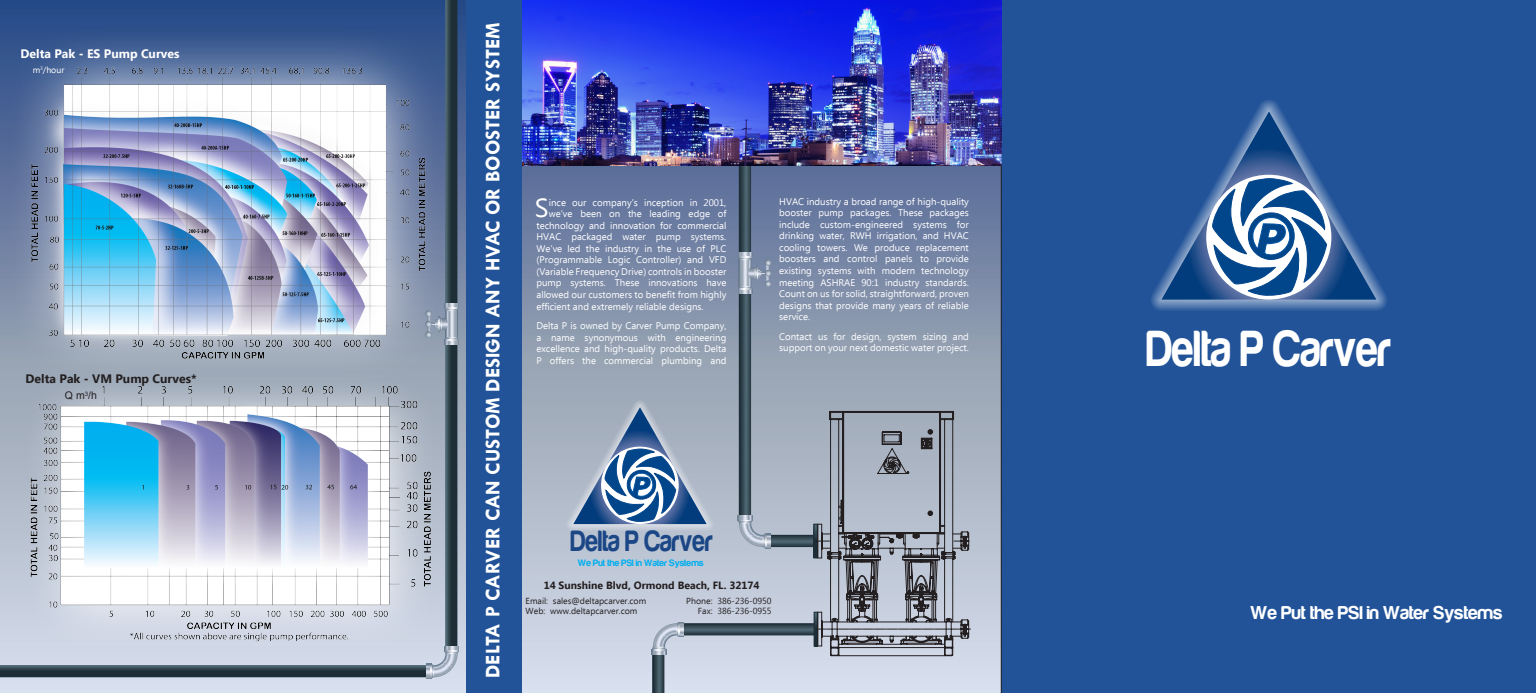
<style>
.page{position:relative;width:1536px;height:693px;background:#fff}
.page>*{position:absolute;margin:0;border:0;box-sizing:border-box;transform-origin:0 0}
.t1{font:52.5px "Harabara";color:#fff;scale:.83 1}
.t2{font:30.54px "Harabara";color:#1c4786;scale:.83 1}
.t3{font:26.16px "Ebrima";color:#fff}
.t4{font:700 21px "Tw Cen";color:#fff}
.t5{font:19.25px "Harabara";color:#fff}
.t6{font:700 12.25px "Ebrima";color:#231f20}
.t7{font:700 12.25px "Ebrima";color:#fff}
.t8{font:700 10.5px "Ebrima";color:#231f20}
.t9{font:10.5px "Arial";color:#231f20}
.t10{font:9.62px/11.5px "Ebrima";color:#fff;text-align:justify}
.t11{font:9.62px "Harabara";color:#00aeef}
.t12{font:8.75px "Ebrima";color:#231f20}
.t13{font:8.75px "Ebrima";color:#fff}
</style>
<div class="page">
<div style="left:0;top:0;width:1001px;height:693px;background:linear-gradient(to bottom,#2e4b81,#e3e6e8)"></div>
<div style="left:1001px;top:0;width:535px;height:693px;background:#225398"></div>
<svg style="left:652px;top:655px;width:12px;height:38px"></svg>
<svg style="left:739px;top:165px;width:12px;height:351px;background:#364a54"></svg>
<svg style="left:770px;top:535px;width:44px;height:12px"></svg>
<div style="left:814px;top:524px;width:3px;height:34px;border:1px solid #1d2e37"></div>
<svg style="left:684px;top:623px;width:130px;height:12px;background:#384c56"></svg>
<div style="left:814px;top:612px;width:3px;height:34px;border:1px solid #1d2e37"></div>
<svg style="left:738px;top:252px;width:14px;height:5px"></svg>
<svg style="left:738px;top:290px;width:14px;height:4px"></svg>
<svg style="left:738px;top:257px;width:33px;height:33px"></svg>
<img style="left:522px;top:0;width:479px;height:165px">
<div style="left:466px;top:0;width:56px;height:693px;background:#225398"></div>
<div style="left:8px;top:24px;width:436px;height:365px;background:#fff;opacity:.75"></div>
<svg style="left:0;top:665px;width:426px;height:12px;background:#2c3f49"></svg>
<svg style="left:445px;top:0;width:12px;height:646px;background:#2d404a"></svg>
<svg style="left:444px;top:341px;width:14px;height:4px"></svg>
<svg style="left:444px;top:303px;width:14px;height:5px"></svg>
<svg style="left:432px;top:308px;width:26px;height:33px"></svg>
<div style="left:23px;top:368px;width:416px;height:287px;background:#fff;opacity:.75"></div>
<img style="left:29px;top:67px;width:403px;height:574px">
<svg style="left:816px;top:411px;width:154px;height:245px;background:#989fab"></svg>
<svg style="left:1150px;top:99px;width:238px;height:212px;background:#325f9f"></svg>
<svg style="left:1161px;top:111px;width:215px;height:189px;background:#436da4"></svg>
<svg style="left:566px;top:400px;width:147px;height:131px;background:#b1bac8"></svg>
<svg style="left:573px;top:407px;width:134px;height:117px;background:#7f98b6"></svg>
<svg style="left:426px;top:664px;width:4px;height:14px"></svg>
<svg style="left:444px;top:646px;width:15px;height:4px"></svg>
<svg style="left:430px;top:650px;width:29px;height:28px"></svg>
<svg style="left:680px;top:622px;width:4px;height:15px"></svg>
<svg style="left:652px;top:650px;width:14px;height:5px"></svg>
<svg style="left:652px;top:622px;width:28px;height:28px"></svg>
<svg style="left:738px;top:516px;width:14px;height:4px"></svg>
<svg style="left:766px;top:534px;width:4px;height:14px"></svg>
<svg style="left:738px;top:520px;width:28px;height:28px"></svg>
<p class="t7" style="left:21px;top:45px;width:161px">Delta Pak - ES Pump Curves</p>
<p class="t13" style="left:33px;top:63px;width:33px">m<sup>3</sup>/hour</p>
<p class="t6" style="left:26px;top:370px;width:173px">Delta Pak - VM Pump Curves*</p>
<p class="t9" style="left:65px;top:388px;width:33px">Q m<sup>3</sup>/h</p>
<p class="t4" style="left:480px;top:678px;width:657px;rotate:-90deg">DELTA P CARVER CAN CUSTOM DESIGN ANY HVAC OR BOOSTER SYSTEM</p>
<p class="t3" style="left:535px;top:189px;width:15px">S</p>
<p class="t10" style="left:549px;top:197px;width:179px">ince our company’s inception in 2001,</p>
<p class="t10" style="left:549px;top:209px;width:179px">we’ve been on the leading edge of</p>
<p class="t10" style="left:536px;top:220px;width:191px">technology and innovation for commercial</p>
<p class="t10" style="left:536px;top:232px;width:191px">HVAC packaged water pump systems.</p>
<p class="t10" style="left:536px;top:243px;width:191px">We’ve led the industry in the use of PLC</p>
<p class="t10" style="left:536px;top:255px;width:191px">(Programmable Logic Controller) and VFD</p>
<p class="t10" style="left:536px;top:266px;width:191px">(Variable Frequency Drive) controls in booster</p>
<p class="t10" style="left:536px;top:278px;width:191px">pump systems. These innovations have</p>
<p class="t10" style="left:536px;top:289px;width:191px">allowed our customers to benefit from highly</p>
<p class="t10" style="left:536px;top:301px;width:169px">efficient and extremely reliable designs.</p>
<p class="t10" style="left:536px;top:320px;width:191px">Delta P is owned by Carver Pump Company, a name synonymous with engineering excellence and high-quality products. Delta P offers the commercial plumbing and</p>
<p class="t10" style="left:779px;top:196px;width:191px">HVAC industry a broad range of high-quality booster pump packages. These packages include custom-engineered systems for drinking water, RWH irrigation, and HVAC cooling towers. We produce replacement boosters and control panels to provide existing systems with modern technology meeting ASHRAE 90:1 industry standards.<br>Count on us for solid, straightforward, proven designs that provide many years of reliable service.</p>
<p class="t10" style="left:779px;top:331px;width:191px">Contact us for design, system sizing and support on your next domestic water project.</p>
<p class="t2" style="left:571px;top:525px;width:173px">Delta P Carver</p>
<p class="t11" style="left:578px;top:558px;width:127px">We Put the PSI in Water Systems</p>
<p class="t8" style="left:544px;top:578px;width:217px">14 Sunshine Blvd, Ormond Beach, FL. 32174</p>
<p class="t12" style="left:526px;top:594px;width:122px">Email: sales@deltapcarver.com</p>
<p class="t12" style="left:686px;top:594px;width:87px">Phone: 386-236-0950</p>
<p class="t12" style="left:526px;top:605px;width:113px">Web: www.deltapcarver.com</p>
<p class="t12" style="left:698px;top:605px;width:75px">Fax: 386-236-0955</p>
<p class="t1" style="left:1146px;top:321px;width:296px">Delta P Carver</p>
<p class="t5" style="left:1250px;top:602px;width:253px">We Put the PSI in Water Systems</p>
</div>
